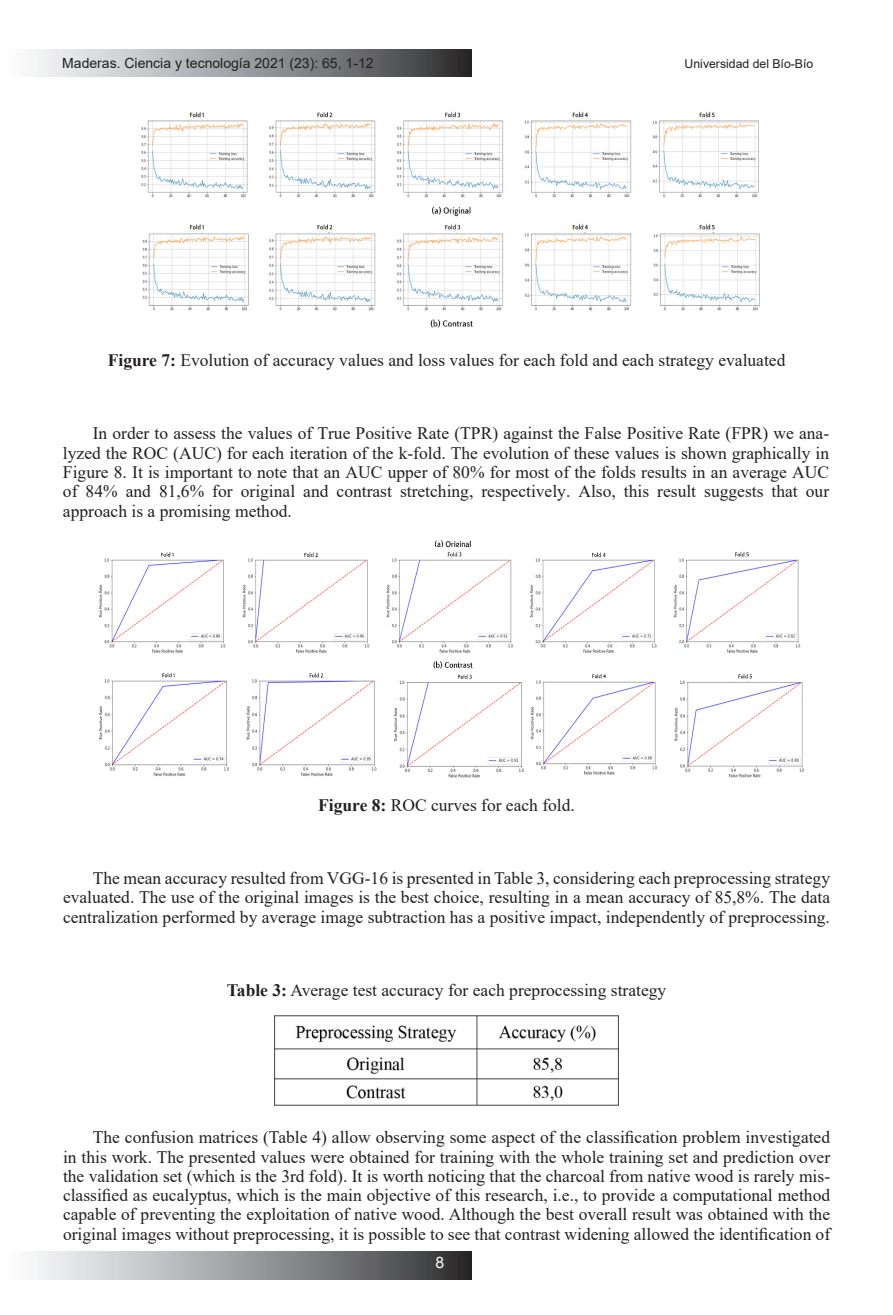
<style>
.page{position:relative;width:893px;height:1315px;background:#fff}
.page>*{position:absolute;margin:0;border:0;box-sizing:border-box;transform-origin:0 0}
.t1{font:17.5px/19.2px "Times New Roman";color:#231f20;text-align:justify}
.t2{font:15.75px "Arial";color:#fff}
.t3{font:14px "Arial";color:#231f20}
.t4{font:12.25px "Arial";color:#231f20}
.s1{font-weight:700}
</style>
<div class="page">
<div style="left:0;top:49px;width:471px;height:28px;background:linear-gradient(to right,#fff,#333436)"></div>
<div style="left:0;top:1252px;width:471px;height:27px;background:linear-gradient(to right,#fff,#333436)"></div>
<img style="left:275px;top:1015px;width:343px;height:90px">
<img style="left:141px;top:112px;width:619px;height:216px">
<img style="left:99px;top:540px;width:706px;height:238px">
<p class="t3" style="left:62px;top:53px;width:313px">Maderas. Ciencia y tecnología 2021 (23): 65, 1-12</p>
<p class="t4" style="left:685px;top:56px;width:130px">Universidad del Bío-Bío</p>
<p class="t1" style="left:108px;top:350px;width:679px"><span class="s1">Figure 7:</span> Evolution of accuracy values and loss values for each fold and each strategy evaluated</p>
<p class="t1" style="left:63px;top:423px;width:768px;text-indent:30px">In order to assess the values of True Positive Rate (TPR) against the False Positive Rate (FPR) we ana&shy;lyzed the ROC (AUC) for each iteration of the k-fold. The evolution of these values is shown graphically in Figure 8. It is important to note that an AUC upper of 80% for most of the folds results in an average AUC of 84% and 81,6% for original and contrast stretching, respectively. Also, this result suggests that our approach is a promising method.</p>
<p class="t1" style="left:318px;top:794px;width:258px"><span class="s1">Figure 8:</span> ROC curves for each fold.</p>
<p class="t1" style="left:63px;top:868px;width:769px;text-indent:30px">The mean accuracy resulted from VGG-16 is presented in Table 3, considering each preprocessing strategy evaluated. The use of the original images is the best choice, resulting in a mean accuracy of 85,8%. The data centralization performed by average image subtraction has a positive impact, independently of preprocessing.</p>
<p class="t1" style="left:227px;top:980px;width:441px"><span class="s1">Table 3:</span> Average test accuracy for each preprocessing strategy</p>
<p class="t1" style="left:63px;top:1127px;width:769px;text-indent:30px">The confusion matrices (Table 4) allow observing some aspect of the classification problem investigated in this work. The presented values were obtained for training with the whole training set and prediction over the validation set (which is the 3rd fold). It is worth noticing that the charcoal from native wood is rarely mis&shy;classified as eucalyptus, which is the main objective of this research, i.e., to provide a computational method capable of preventing the exploitation of native wood. Although the best overall result was obtained with the original images without preprocessing, it is possible to see that contrast widening allowed the identification of</p>
<p class="t2" style="left:435px;top:1252px;width:10px">8</p>
</div>
